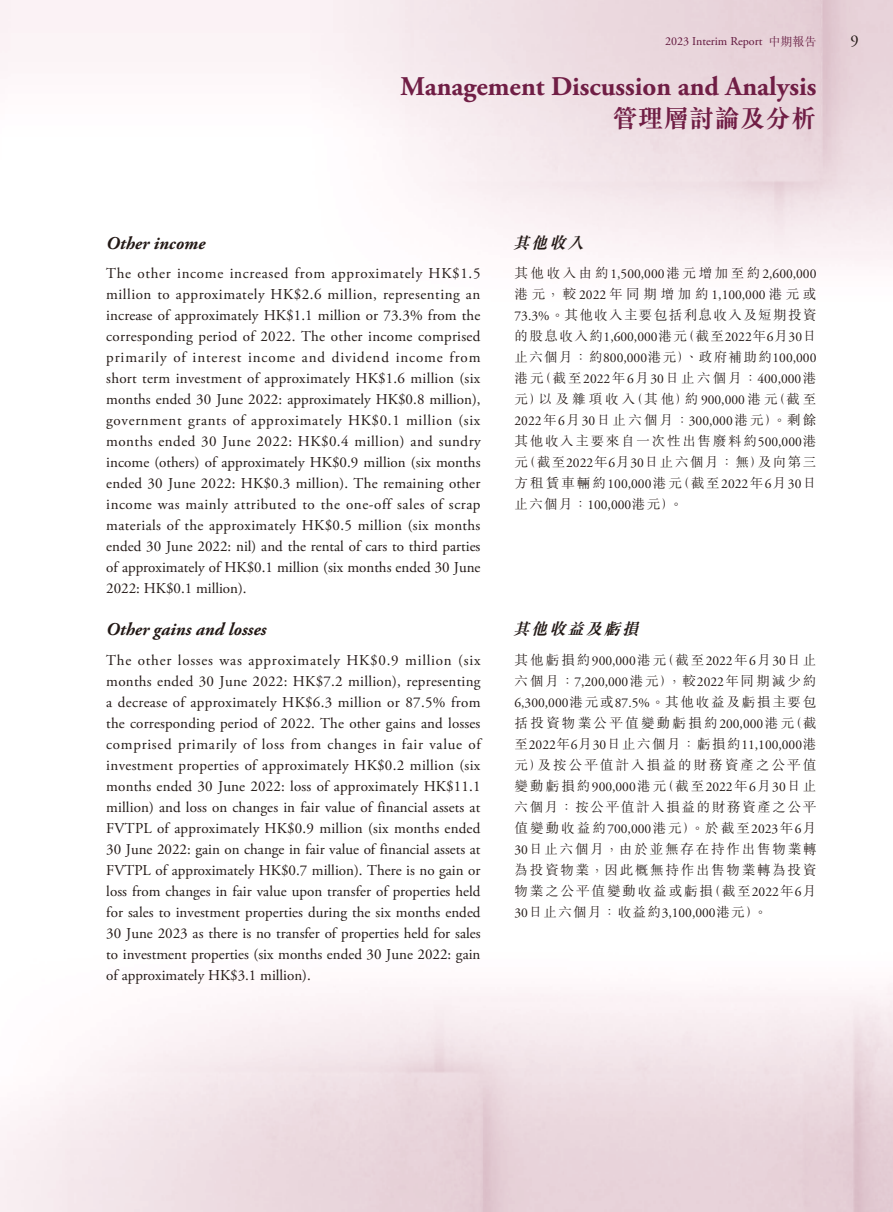
<style>
.page{position:relative;width:893px;height:1212px;background:#fff}
.page>*{position:absolute;margin:0;border:0;box-sizing:border-box;transform-origin:0 0}
.t1{font:700 27px "Adobe Garamond Pro";color:#701e45}
.t2{font:700 25.5px "M Sung HK";color:#701e45}
.t3{font:italic 700 18px "Adobe Garamond Pro";color:#231916}
.t4{font:italic 700 16.5px "M Sung HK";color:#231916}
.t5{font:16.5px "Adobe Garamond Pro";color:#231916}
.t6{font:15px/21px "Adobe Garamond Pro";color:#231916;text-align:justify}
.t7{font:300 13.5px/21px "M Sung HK";letter-spacing:.13em;color:#231916;text-align:justify}
.t8{font:13.5px "Adobe Garamond Pro";color:#231916}
.t9{font:300 13.5px/21px "M Sung HK";letter-spacing:.15em;color:#231916}
.t10{font:300 13.5px/21px "M Sung HK";letter-spacing:.105em;color:#231916}
.t11{font:300 13.5px "M Sung HK";letter-spacing:.17em;color:#231916}
.t12{font:12px "Adobe Garamond Pro";color:#60153b}
.s1{font-family:"M Sung HK";font-weight:300}
.s2{font-family:"Adobe Garamond Pro";font-weight:400}
</style>
<div class="page">
<p class="t12" style="left:665px;top:34px;width:153px">2023 Interim Report <span class="s1">中期報告</span></p>
<p class="t5" style="left:850px;top:30px;width:10px">9</p>
<h1 class="t1" style="left:401px;top:70px;width:417px">Management Discussion and Analysis</h1>
<h2 class="t2" style="left:612px;top:106px;width:205px">管理層討論及分析</h2>
<p class="t3" style="left:106px;top:233px;width:101px">Other income</p>
<p class="t6" style="left:106px;top:264px;width:376px">The other income increased from approximately HK$1.5 million to approximately HK$2.6 million, representing an increase of approximately HK$1.1 million or 73.3% from the corresponding period of 2022. The other income comprised primarily of interest income and dividend income from short term investment of approximately HK$1.6 million (six months ended 30 June 2022: approximately HK$0.8 million), government grants of approximately HK$0.1 million (six months ended 30 June 2022: HK$0.4 million) and sundry income (others) of approximately HK$0.9 million (six months ended 30 June 2022: HK$0.3 million). The remaining other income was mainly attributed to the one-off sales of scrap materials of the approximately HK$0.5 million (six months ended 30 June 2022: nil) and the rental of cars to third parties of approximately of HK$0.1 million (six months ended 30 June 2022: HK$0.1 million).</p>
<p class="t3" style="left:106px;top:619px;width:162px">Other gains and losses</p>
<p class="t6" style="left:106px;top:650px;width:376px">The other losses was approximately HK$0.9 million (six months ended 30 June 2022: HK$7.2 million), representing a decrease of approximately HK$6.3 million or 87.5% from the corresponding period of 2022. The other gains and losses comprised primarily of loss from changes in fair value of investment properties of approximately HK$0.2 million (six months ended 30 June 2022: loss of approximately HK$11.1 million) and loss on changes in fair value of financial assets at FVTPL of approximately HK$0.9 million (six months ended 30 June 2022: gain on change in fair value of financial assets at FVTPL of approximately HK$0.7 million). There is no gain or loss from changes in fair value upon transfer of properties held for sales to investment properties during the six months ended 30 June 2023 as there is no transfer of properties held for sales to investment properties (six months ended 30 June 2022: gain of approximately HK$3.1 million).</p>
<p class="t4" style="left:513px;top:234px;width:77px">其他收入</p>
<p class="t8" style="left:514px;top:266px;width:303px"><span class="s1">其他收入由約</span>1,500,000<span class="s1">港元增加至約</span>2,600,000</p>
<p class="t10" style="left:514px;top:283px;width:303px">港元，較<span class="s2">2022</span>年同期增加約<span class="s2">1,100,000</span>港元或<br><span class="s2">73.3%</span>。其他收入主要包括利息收入及短期投資</p>
<p class="t8" style="left:514px;top:329px;width:303px"><span class="s1">的股息收入約</span>1,600,000<span class="s1">港元（截至</span>2022<span class="s1">年</span>6<span class="s1">月</span>30<span class="s1">日</span></p>
<p class="t7" style="left:514px;top:346px;width:303px">止六個月：約<span class="s2">800,000</span>港元）、政府補助約<span class="s2">100,000</span>港元（截至<span class="s2">2022</span>年<span class="s2">6</span>月<span class="s2">30</span>日止六個月：<span class="s2">400,000</span>港元）以及雜項收入（其他）約 <span class="s2">900,000</span> 港元（截至</p>
<p class="t8" style="left:515px;top:413px;width:303px">2022<span class="s1">年</span>6<span class="s1">月</span>30<span class="s1">日止六個月：</span>300,000<span class="s1">港元）。剩餘</span></p>
<p class="t7" style="left:514px;top:430px;width:303px">其他收入主要來自一次性出售廢料約<span class="s2">500,000</span>港元（截至<span class="s2">2022</span>年<span class="s2">6</span>月<span class="s2">30</span>日止六個月：無）及向第三方租賃車輛約<span class="s2">100,000</span>港元（截至<span class="s2">2022</span>年<span class="s2">6</span>月<span class="s2">30</span>日止六個月：<span class="s2">100,000</span>港元）。</p>
<p class="t4" style="left:513px;top:621px;width:131px">其他收益及虧損</p>
<p class="t9" style="left:514px;top:648px;width:303px">其他虧損約<span class="s2">900,000</span>港元（截至<span class="s2">2022</span>年<span class="s2">6</span>月<span class="s2">30</span>日止六個月：<span class="s2">7,200,000</span>港元），較<span class="s2">2022</span>年同期減少約</p>
<p class="t8" style="left:514px;top:694px;width:303px">6,300,000<span class="s1">港元或</span>87.5%<span class="s1">。其他收益及虧損主要包</span></p>
<p class="t11" style="left:514px;top:713px;width:303px">括投資物業公平值變動虧損約<span class="s2">200,000</span>港元（截</p>
<p class="t8" style="left:514px;top:736px;width:303px"><span class="s1">至</span>2022<span class="s1">年</span>6<span class="s1">月</span>30<span class="s1">日止六個月：虧損約</span>11,100,000<span class="s1">港</span></p>
<p class="t7" style="left:514px;top:753px;width:303px">元）及按公平值計入損益的財務資產之公平值變動虧損約<span class="s2">900,000</span>港元（截至<span class="s2">2022</span>年<span class="s2">6</span>月<span class="s2">30</span>日止六個月：按公平值計入損益的財務資產之公平值變動收益約<span class="s2">700,000</span>港元）。於截至<span class="s2">2023</span>年<span class="s2">6</span>月<span class="s2">30</span>日止六個月，由於並無存在持作出售物業轉為投資物業，因此概無持作出售物業轉為投資物業之公平值變動收益或虧損（截至<span class="s2">2022</span>年<span class="s2">6</span>月<span class="s2">30</span>日止六個月：收益約<span class="s2">3,100,000</span>港元）。</p>
</div>
